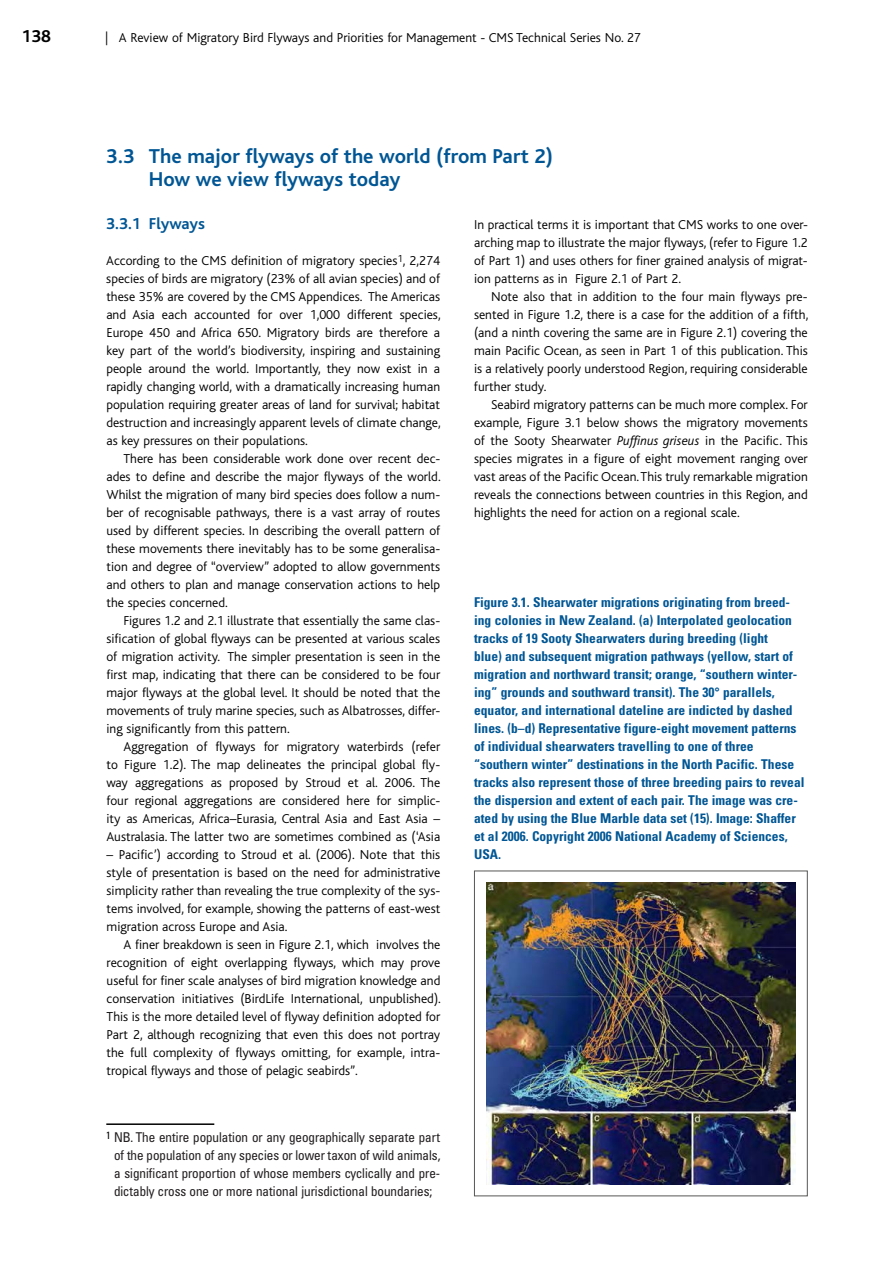
<style>
.page{position:relative;width:893px;height:1263px;background:#fff}
.page>*{position:absolute;margin:0;border:0;box-sizing:border-box;transform-origin:0 0}
.t1{font:700 21px/22.5px "Bliss";color:#005694}
.t2{font:700 18px "Bliss";color:#000}
.t3{font:700 16.5px "Bliss";letter-spacing:-.005em;color:#005694}
.t4{font:300 13.5px/18px "Bliss";color:#000;text-align:justify}
.t5{font:700 condensed 13.5px/18px "Univers";color:#005694}
.t6{font:condensed 13.5px/18px "Univers S";color:#231f20;text-align:center}
.s1{font-style:italic}
</style>
<div class="page">
<hr style="left:106px;top:1123px;width:108px;height:2px;background:#000">
<img style="left:486px;top:883px;width:310px;height:302px">
<div style="left:474px;top:871px;width:334px;height:325px;border:1px solid #575756"></div>
<h2 class="t2" style="left:21px;top:27px;width:31px">138</h2>
<p class="t4" style="left:105px;top:29px;width:537px">| A Review of Migratory Bird Flyways and Priorities for Management - CMS Technical Series No. 27</p>
<h1 class="t1" style="left:149px;top:146px;width:406px;text-indent:-43px">3.3 The major flyways of the world (from Part 2)<br>How we view flyways today</h1>
<p class="t3" style="left:106px;top:215px;width:100px">3.3.1 Flyways</p>
<p class="t4" style="left:106px;top:252px;width:336px">According to the CMS definition of migratory species<sup>1</sup>, 2,274 species of birds are migratory (23% of all avian species) and of these 35% are covered by the CMS Appendices. The Americas and Asia each accounted for over 1,000 different species, Europe 450 and Africa 650. Migratory birds are therefore a key part of the world’s biodiversity, inspiring and sustaining people around the world. Importantly, they now exist in a rapidly changing world, with a dramatically increasing human population requiring greater areas of land for survival; habitat destruction and increasingly apparent levels of climate change, as key pressures on their populations.</p>
<p class="t4" style="left:106px;top:450px;width:336px;text-indent:17px">There has been considerable work done over recent dec&shy;ades to define and describe the major flyways of the world.<br>Whilst the migration of many bird species does follow a num&shy;ber of recognisable pathways, there is a vast array of routes used by different species. In describing the overall pattern of these movements there inevitably has to be some generalisa&shy;tion and degree of “overview” adopted to allow governments and others to plan and manage conservation actions to help the species concerned.</p>
<p class="t4" style="left:106px;top:612px;width:335px;text-indent:17px">Figures 1.2 and 2.1 illustrate that essentially the same clas&shy;sification of global flyways can be presented at various scales of migration activity. The simpler presentation is seen in the first map, indicating that there can be considered to be four major flyways at the global level. It should be noted that the movements of truly marine species, such as Albatrosses, differ&shy;ing significantly from this pattern.</p>
<p class="t4" style="left:106px;top:738px;width:335px;text-indent:17px">Aggregation of flyways for migratory waterbirds (refer to Figure 1.2). The map delineates the principal global fly&shy;way aggregations as proposed by Stroud et al. 2006. The four regional aggregations are considered here for simplic&shy;ity as Americas, Africa–Eurasia, Central Asia and East Asia – Australasia. The latter two are sometimes combined as (‘Asia</p>
<p class="t4" style="left:106px;top:846px;width:335px">– Pacific’) according to Stroud et al. (2006). Note that this style of presentation is based on the need for administrative simplicity rather than revealing the true complexity of the sys&shy;tems involved, for example, showing the patterns of east-west migration across Europe and Asia.</p>
<p class="t4" style="left:107px;top:936px;width:336px;text-indent:17px">A finer breakdown is seen in Figure 2.1, which involves the recognition of eight overlapping flyways, which may prove useful for finer scale analyses of bird migration knowledge and conservation initiatives (BirdLife International, unpublished).<br>This is the more detailed level of flyway definition adopted for Part 2, although recognizing that even this does not portray the full complexity of flyways omitting, for example, intra&shy;tropical flyways and those of pelagic seabirds”.</p>
<p class="t6" style="left:106px;top:1128px;width:336px"><sup>1</sup> NB. The entire population or any geographically separate part of the population of any species or lower taxon of wild animals, a significant proportion of whose members cyclically and pre&shy;dictably cross one or more national jurisdictional boundaries;</p>
<p class="t4" style="left:474px;top:216px;width:335px">In practical terms it is important that CMS works to one over&shy;arching map to illustrate the major flyways, (refer to Figure 1.2 of Part 1) and uses others for finer grained analysis of migrat&shy;ion patterns as in Figure 2.1 of Part 2.</p>
<p class="t4" style="left:474px;top:288px;width:336px;text-indent:17px">Note also that in addition to the four main flyways pre&shy;sented in Figure 1.2, there is a case for the addition of a fifth, (and a ninth covering the same are in Figure 2.1) covering the main Pacific Ocean, as seen in Part 1 of this publication. This is a relatively poorly understood Region, requiring consider able further study.</p>
<p class="t4" style="left:474px;top:396px;width:335px;text-indent:17px">Seabird migratory patterns can be much more complex. For example, Figure 3.1 below shows the migratory movements of the Sooty Shearwater <span class="s1">Puffinus griseus</span> in the Pacific. This species migrates in a figure of eight movement ranging over vast areas of the Pacific Ocean. This truly remarkable migration reveals the connections between countries in this Region, and highlights the need for action on a regional scale.</p>
<p class="t5" style="left:474px;top:593px;width:332px">Figure 3.1. Shearwater migrations originating from breed&shy;ing colonies in New Zealand. (a) Interpolated geolocation tracks of 19 Sooty Shearwaters during breeding (light<br>blue) and subsequent migration pathways (yellow, start of migration and northward transit; orange, “southern winter&shy;ing” grounds and southward transit). The 30° parallels, equator, and international dateline are indicted by dashed lines. (b–d) Representative figure-eight movement patterns of individual shearwaters travelling to one of three<br>“ southern winter” destinations in the North Pacific. These tracks also represent those of three breeding pairs to reveal the dispersion and extent of each pair. The image was cre&shy;ated by using the Blue Marble data set (15). Image: Shaffer et al 2006. Copyright 2006 National Academy of Sciences, USA.</p>
</div>
